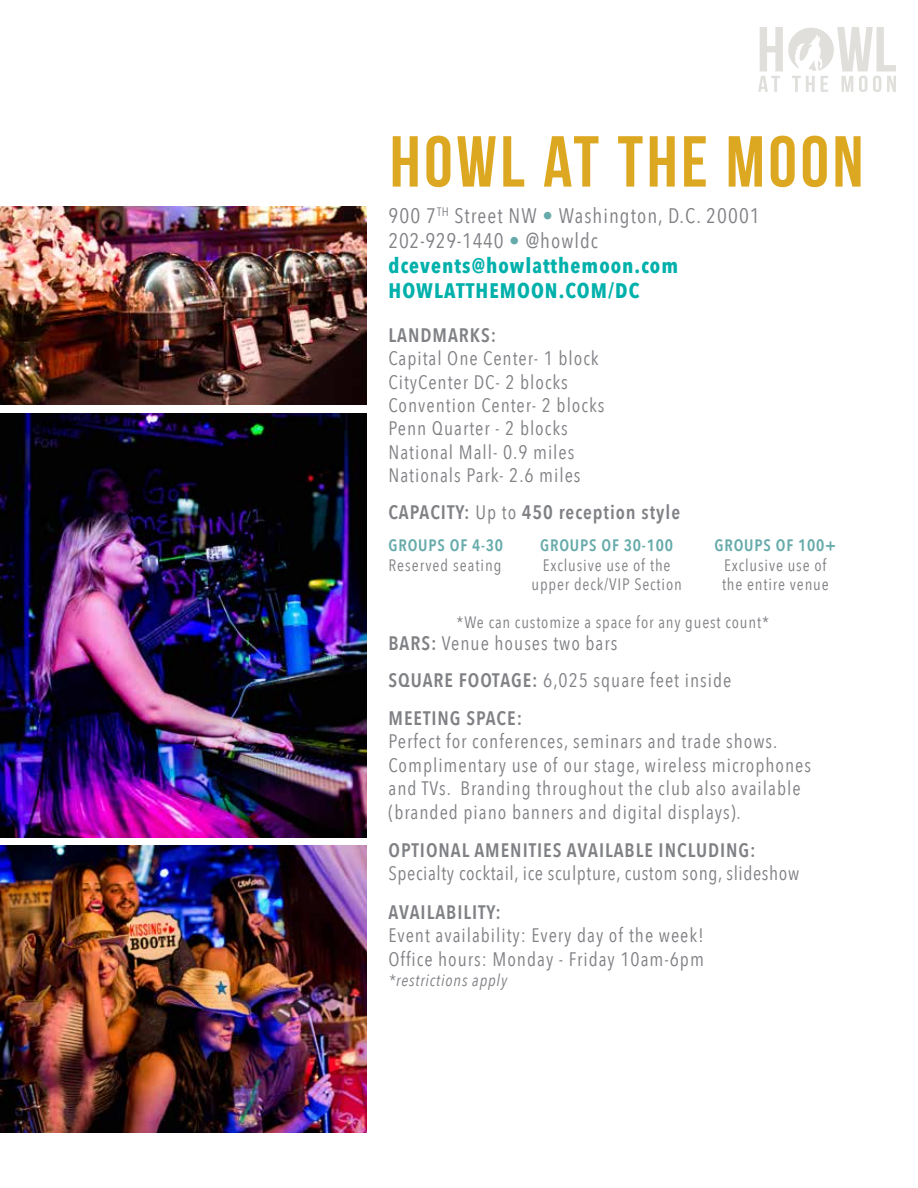
<style>
.page{position:relative;width:918px;height:1188px;background:#fff}
.page>*{position:absolute;margin:0;border:0;box-sizing:border-box;transform-origin:0 0}
.t1{font:72px "Bebas Neue";letter-spacing:.05em;color:#dda821}
.t2{font:21px/25.2px "Avenir Next Condensed";letter-spacing:.05em;color:#808185}
.t3{font:19.5px/23.4px "Avenir Next Condensed";letter-spacing:.05em;color:#808185}
.t4{font:600 19.5px "Avenir Next Condensed";letter-spacing:.05em;color:#808185}
.t5{font:19.5px "Avenir Next Condensed";letter-spacing:.03em;color:#808185}
.t6{font:16.5px/19.8px "Avenir Next Condensed";letter-spacing:.05em;color:#808185}
.t7{font:600 16.5px "Avenir Next Condensed";letter-spacing:.05em;color:#67aaaa}
.t8{font:italic 16.5px "Avenir Next Condensed";letter-spacing:.05em;color:#808185}
.s1{color:#67aaaa}
.s2{font-weight:700;color:#00b0ab}
.s3{font-weight:400}
.s4{font-weight:600}
</style>
<div class="page">
<img style="left:0;top:846px;width:367px;height:287px">
<img style="left:0;top:206px;width:367px;height:199px">
<svg style="left:758px;top:27px;width:138px;height:65px"></svg>
<img style="left:0;top:413px;width:367px;height:424px">
<h1 class="t1" style="left:390px;top:122px;width:475px">HOWL AT THE MOON</h1>
<p class="t2" style="left:389px;top:202px;width:373px">900 7<sup>TH</sup> Street NW <span class="s1">•</span> Washington, D.C. 20001<br>202-929-1440 <span class="s1">•</span> @howldc <span class="s2">dcevents@howlatthemoon.com<br>HOWLATTHEMOON.COM/DC</span></p>
<p class="t4" style="left:389px;top:318px;width:109px">LANDMARKS:</p>
<p class="t3" style="left:389px;top:346px;width:217px">Capital One Center- 1 block<br>CityCenter DC- 2 blocks<br>Convention Center- 2 blocks<br>Penn Quarter - 2 blocks<br>National Mall- 0.9 miles<br>Nationals Park- 2.6 miles</p>
<p class="t4" style="left:389px;top:495px;width:293px">CAPACITY: <span class="s3">Up to</span> 450 reception style</p>
<p class="t7" style="left:389px;top:531px;width:116px">GROUPS OF 4-30</p>
<p class="t6" style="left:389px;top:554px;width:114px">Reserved seating</p>
<p class="t7" style="left:715px;top:531px;width:123px">GROUPS OF 100+</p>
<p class="t6" style="left:722px;top:554px;width:108px">Exclusive use of the entire venue</p>
<p class="t6" style="left:457px;top:611px;width:314px">*We can customize a space for any guest count*</p>
<p class="t7" style="left:540px;top:531px;width:134px">GROUPS OF 30-100</p>
<p class="t6" style="left:531px;top:554px;width:152px;text-align:center">Exclusive use of the upper deck/VIP Section</p>
<p class="t3" style="left:389px;top:623px;width:344px;line-height:37.7px"><span class="s4">BARS:</span> Venue houses two bars<br><span class="s4">SQUARE FOOTAGE:</span> 6,025 square feet inside<br><span class="s4">MEETING SPACE:</span></p>
<p class="t3" style="left:389px;top:729px;width:424px">Perfect for conferences, seminars and trade shows.<br>Complimentary use of our stage, wireless microphones and TVs. Branding throughout the club also available (branded piano banners and digital displays).</p>
<p class="t4" style="left:389px;top:833px;width:369px">OPTIONAL AMENITIES AVAILABLE INCLUDING:</p>
<p class="t5" style="left:389px;top:857px;width:412px">Specialty cocktail, ice sculpture, custom song, slideshow</p>
<p class="t4" style="left:389px;top:895px;width:114px">AVAILABILITY:</p>
<p class="t3" style="left:389px;top:923px;width:317px">Event availability: Every day of the week!<br>Office hours: Monday - Friday 10am-6pm</p>
<p class="t8" style="left:389px;top:970px;width:120px">*restrictions apply</p>
</div>
